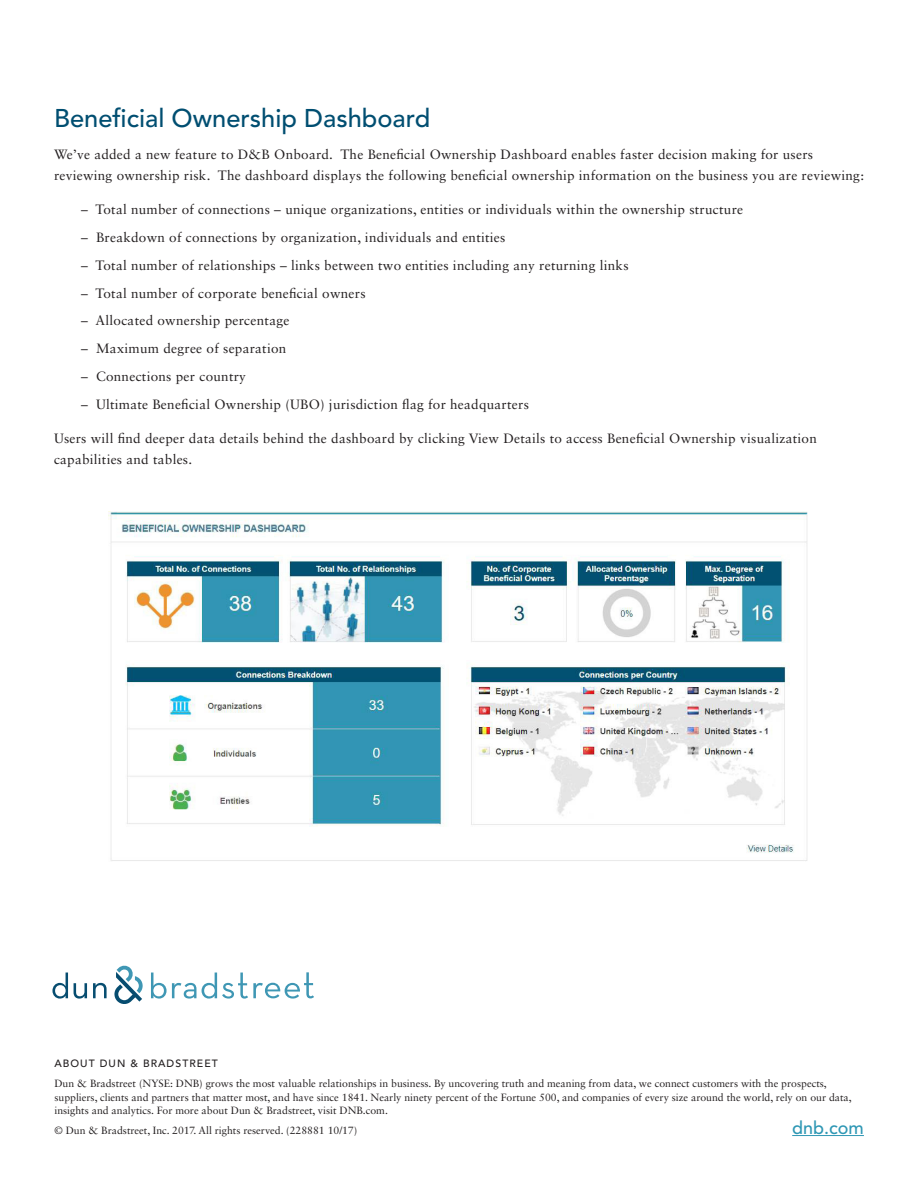
<style>
.page{position:relative;width:918px;height:1188px;background:#fff}
.page>*{position:absolute;margin:0;border:0;box-sizing:border-box;transform-origin:0 0}
._05_Body_Copy{font:500 25.5px "Avenir LT Std";color:#004e71}
._05_Body_Copy-2{font:500 18px "Avenir LT Std";color:#2e97b4}
.BODY_COPY{font:13.5px/21px "Sabon LT Std";letter-spacing:.02em;color:#231f20}
.Boilerplate{font:10.5px/13.5px "Sabon LT Std";color:#231f20}
.Boilerplate-2{font:500 10.5px "Avenir LT Std";letter-spacing:.1em;color:#231f20}
</style>
<div class="page">
<hr style="left:792px;top:1135px;width:72px;height:1px;background:#2e97b4">
<img style="left:108px;top:511px;width:700px;height:350px">
<svg style="left:52px;top:966px;width:91px;height:38px"></svg>
<svg style="left:151px;top:973px;width:45px;height:26px"></svg>
<svg style="left:202px;top:972px;width:112px;height:27px"></svg>
<p class="_05_Body_Copy" style="left:54px;top:104px;width:378px">Beneficial Ownership Dashboard</p>
<p class="BODY_COPY" style="left:54px;top:143px;width:812px">We’ve added a new feature to D&amp;B Onboard. The Beneficial Ownership Dashboard enables faster decision making for users reviewing ownership risk. The dashboard displays the following beneficial ownership information on the business you are reviewing:</p>
<p class="BODY_COPY" style="left:81px;top:199px;width:664px">– Total number of connections – unique organizations, entities or individuals within the ownership structure</p>
<p class="BODY_COPY" style="left:81px;top:227px;width:426px">– Breakdown of connections by organization, individuals and entities</p>
<p class="BODY_COPY" style="left:81px;top:254px;width:549px">– Total number of relationships – links between two entities including any returning links</p>
<p class="BODY_COPY" style="left:81px;top:282px;width:286px">– Total number of corporate beneficial owners</p>
<p class="BODY_COPY" style="left:81px;top:310px;width:210px">– Allocated ownership percentage</p>
<p class="BODY_COPY" style="left:81px;top:338px;width:207px">– Maximum degree of separation</p>
<p class="BODY_COPY" style="left:81px;top:365px;width:167px">– Connections per country</p>
<p class="BODY_COPY" style="left:81px;top:393px;width:449px">– Ultimate Beneficial Ownership (UBO) jurisdiction flag for headquarters</p>
<p class="BODY_COPY" style="left:54px;top:428px;width:764px">Users will find deeper data details behind the dashboard by clicking View Details to access Beneficial Ownership visualization capabilities and tables.</p>
<p class="Boilerplate-2" style="left:54px;top:1057px;width:165px">ABOUT DUN &amp; BRADSTREET</p>
<p class="Boilerplate" style="left:54px;top:1077px;width:799px">Dun &amp; Bradstreet (NYSE: DNB) grows the most valuable relationships in business. By uncovering truth and meaning from data, we connect customers with the prospects, suppliers, clients and partners that matter most, and have since 1841. Nearly ninety percent of the Fortune 500, and companies of every size around the world, rely on our data, insights and analytics. For more about Dun &amp; Bradstreet, visit DNB.com.</p>
<p class="Boilerplate" style="left:54px;top:1124px;width:304px">© Dun &amp; Bradstreet, Inc. 2017. All rights reserved. (228881 10/17)</p>
<p class="_05_Body_Copy-2" style="left:792px;top:1117px;width:73px">dnb.com</p>
</div>
